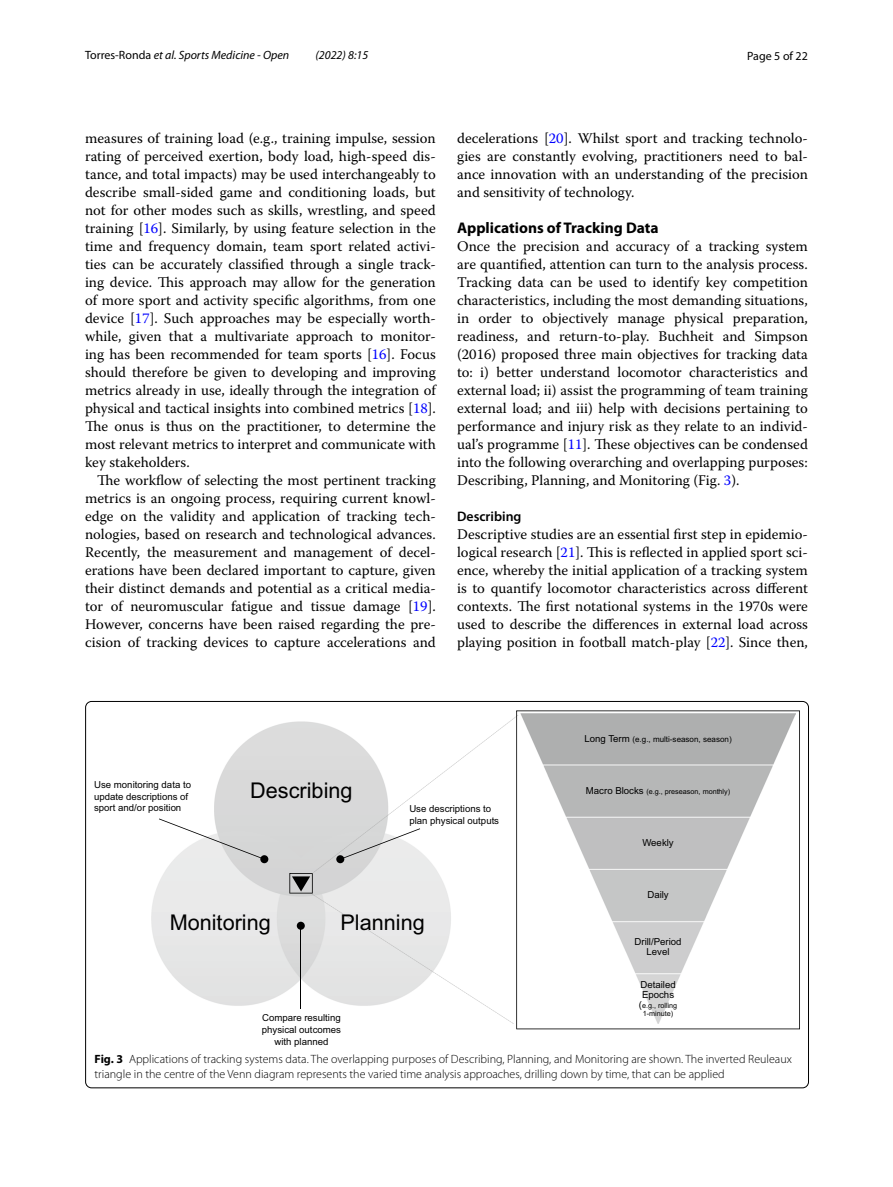
<style>
.page{position:relative;width:893px;height:1187px;background:#fff}
.page>*{position:absolute;margin:0;border:0;box-sizing:border-box;transform-origin:0 0}
.t1{font:21.75px "Arial MT2";color:#000}
.t2{font:700 15.45px "Myriad Pro";color:#000}
.t3{font:14.7px/18px "Warnock Pro";color:#000;text-align:justify}
.t4{font:600 13.8px "Myriad Pro";color:#000}
.t5{font:300 12px/15px "Myriad Pro";color:#000}
.t6{font:italic 12px "Myriad Pro";color:#000}
.t7{font:12px "Myriad Pro";color:#000}
.t8{font:9.6px/11.6px "Arial MT2";color:#000}
.t9{font:8.1px "Arial MT2";color:#000}
.t10{font:7.2px/7.9px "Arial MT2";color:#000;text-align:center}
.s1{font-style:normal}
.s2{color:#00f}
.s3{font-size:9.6px}
.s4{font-weight:700}
</style>
<div class="page">
<img style="left:151px;top:722px;width:138px;height:284px">
<svg style="left:159px;top:818px;width:105px;height:41px"></svg>
<div style="left:260px;top:855px;width:8px;height:8px;background:#000;border-radius:50%"></div>
<svg style="left:289px;top:716px;width:227px;height:307px"></svg>
<svg style="left:516px;top:710px;width:284px;height:319px"></svg>
<p class="t6" style="left:85px;top:48px;width:206px"><span class="s1">Torres‑Ronda</span> et al. Sports Medicine - Open</p>
<p class="t6" style="left:316px;top:48px;width:54px">(2022) 8:15</p>
<p class="t7" style="left:747px;top:48px;width:62px">Page 5 of 22</p>
<p class="t3" style="left:85px;top:128px;width:352px">measures of training load (e.g., training impulse, session rating of perceived exertion, body load, high-speed dis&shy;tance, and total impacts) may be used interchangeably to describe small-sided game and conditioning loads, but not for other modes such as skills, wrestling, and speed training [<span class="s2">16</span>]. Similarly, by using feature selection in the time and frequency domain, team sport related activi&shy;ties can be accurately classified through a single track&shy;ing device. This approach may allow for the generation of more sport and activity specific algorithms, from one device [<span class="s2">17</span>]. Such approaches may be especially worth&shy;while, given that a multivariate approach to monitor&shy;ing has been recommended for team sports [<span class="s2">16</span>]. Focus should therefore be given to developing and improving metrics already in use, ideally through the integration of physical and tactical insights into combined metrics [<span class="s2">18</span>].<br>The onus is thus on the practitioner, to determine the most relevant metrics to interpret and communicate with key stakeholders.</p>
<p class="t3" style="left:85px;top:470px;width:352px;text-indent:12px">The workflow of selecting the most pertinent tracking metrics is an ongoing process, requiring current knowl&shy;edge on the validity and application of tracking tech&shy;nologies, based on research and technological advances.<br>Recently, the measurement and management of decel&shy;erations have been declared important to capture, given their distinct demands and potential as a critical media&shy;tor of neuromuscular fatigue and tissue damage [<span class="s2">19</span>].<br>However, concerns have been raised regarding the pre&shy;cision of tracking devices to capture accelerations and</p>
<p class="t3" style="left:457px;top:128px;width:352px">decelerations [<span class="s2">20</span>]. Whilst sport and tracking technolo&shy;gies are constantly evolving, practitioners need to bal&shy;ance innovation with an understanding of the precision and sensitivity of technology.</p>
<p class="t2" style="left:457px;top:217px;width:203px">Applications of Tracking Data</p>
<p class="t3" style="left:457px;top:236px;width:352px">Once the precision and accuracy of a tracking system are quantified, attention can turn to the analysis process.<br>Tracking data can be used to identify key competition characteristics, including the most demanding situations, in order to objectively manage physical preparation, readiness, and return-to-play. Buchheit and Simpson (2016) proposed three main objectives for tracking data to: i) better understand locomotor characteristics and external load; ii) assist the programming of team training external load; and iii) help with decisions pertaining to performance and injury risk as they relate to an individ&shy;ual’s programme [<span class="s2">11</span>]. These objectives can be condensed into the following overarching and overlapping purposes:<br>Describing, Planning, and Monitoring (Fig. <span class="s2">3</span>).</p>
<p class="t4" style="left:457px;top:507px;width:66px">Describing</p>
<p class="t3" style="left:457px;top:524px;width:352px">Descriptive studies are an essential first step in epidemio&shy;logical research [<span class="s2">21</span>]. This is reflected in applied sport sci&shy;ence, whereby the initial application of a tracking system is to quantify locomotor characteristics across different contexts. The first notational systems in the 1970s were used to describe the differences in external load across playing position in football match-play [<span class="s2">22</span>]. Since then,</p>
<p class="t9" style="left:584px;top:734px;width:149px"><span class="s3">Long Term</span> (e.g., multi-season, season)</p>
<p class="t8" style="left:94px;top:779px;width:98px">Use monitoring data to update descriptions of sport and/or position</p>
<h1 class="t1" style="left:250px;top:776px;width:104px">Describing</h1>
<p class="t8" style="left:409px;top:803px;width:91px">Use descriptions to plan physical outputs</p>
<p class="t10" style="left:586px;top:787px;width:146px"><span class="s3">Macro Blocks</span> (e.g., preseason, monthly)</p>
<p class="t8" style="left:642px;top:837px;width:33px">Weekly</p>
<p class="t8" style="left:647px;top:889px;width:23px">Daily</p>
<p class="t8" style="left:634px;top:936px;width:49px;line-height:9.9px;text-align:center">Drill/Period<br>Level</p>
<p class="t8" style="left:640px;top:980px;width:37px;line-height:9.9px">Detailed<br>Epochs</p>
<p class="t10" style="left:639px;top:1001px;width:40px"><span class="s3">(</span>e.g., rolling<br>1-minute)</p>
<h1 class="t1" style="left:170px;top:908px;width:103px">Monitoring</h1>
<h1 class="t1" style="left:340px;top:908px;width:86px">Planning</h1>
<p class="t8" style="left:262px;top:1012px;width:81px;text-align:center">Compare resulting physical outcomes with planned</p>
<p class="t5" style="left:95px;top:1051px;width:699px"><span class="s4">Fig. 3</span> Applications of tracking systems data. The overlapping purposes of Describing, Planning, and Monitoring are shown. The inverted Reuleaux triangle in the centre of the Venn diagram represents the varied time analysis approaches, drilling down by time, that can be applied</p>
</div>
